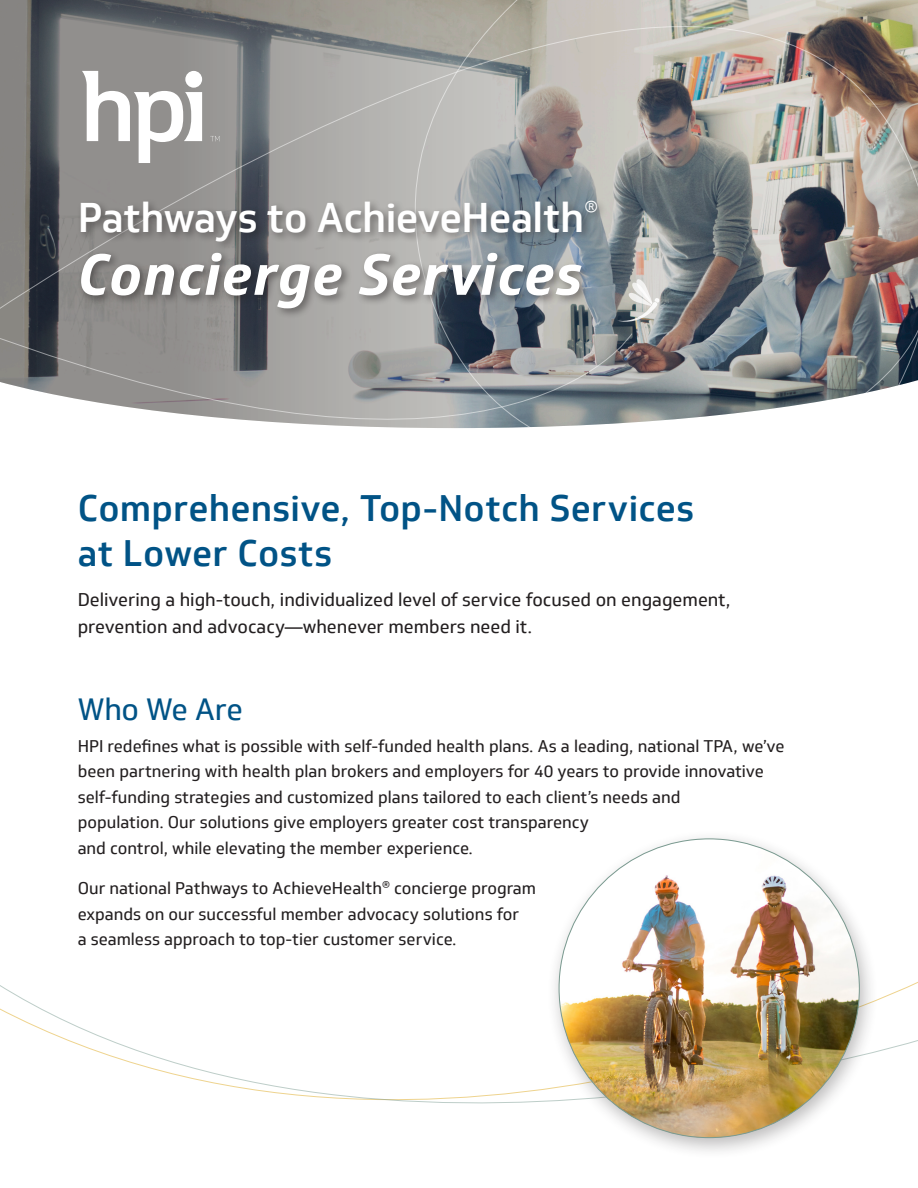
<style>
.page{position:relative;width:918px;height:1188px;background:#fff}
.page>*{position:absolute;margin:0;border:0;box-sizing:border-box;transform-origin:0 0}
.t1{font:italic 700 57px "Soleto";letter-spacing:.015em;color:#fff}
.t2{font:500 40.5px "Soleto";letter-spacing:-.015em;color:#fff}
.t3{font:500 36px/45px "Soleto";letter-spacing:.005em;color:#015386}
.t4{font:30px "Soleto";letter-spacing:-.015em;color:#015386}
.BODY{font:18px/27px "Soleto";color:#231f20}
.BODY-2{font:16.5px/25.5px "Soleto";color:#231f20}
</style>
<div class="page">
<svg style="left:0;top:982px;width:918px;height:122px"></svg>
<div style="left:547px;top:829px;width:332px;height:331px;background:#231f20;opacity:.3"></div>
<img style="left:559px;top:839px;width:300px;height:299px">
<svg style="left:0;top:15px;width:413px;height:292px;background:#888988"></svg>
<img style="left:413px;top:0;width:505px;height:423px">
<svg style="left:0;top:307px;width:633px;height:121px;background:#999a9b"></svg>
<svg style="left:617px;top:279px;width:43px;height:44px"></svg>
<div style="left:77px;top:198px;width:531px;height:122px;background:#231f20;opacity:.5"></div>
<svg style="left:82px;top:71px;width:120px;height:92px"></svg>
<div style="left:185px;top:71px;width:17px;height:17px;background:#fff;border-radius:50%"></div>
<svg style="left:210px;top:136px;width:9px;height:5px"></svg>
<h1 class="t2" style="left:78px;top:192px;width:522px">Pathways to AchieveHealth<sup>®</sup></h1>
<h1 class="t1" style="left:78px;top:239px;width:506px">Concierge Services</h1>
<h2 class="t3" style="left:78px;top:486px;width:618px">Comprehensive, Top-Notch Services at Lower Costs</h2>
<p class="BODY" style="left:78px;top:587px;width:655px">Delivering a high-touch, individualized level of service focused on engagement, prevention and advocacy—whenever members need it.</p>
<h3 class="t4" style="left:78px;top:692px;width:167px">Who We Are</h3>
<p class="BODY-2" style="left:78px;top:734px;width:708px">HPI redefines what is possible with self-funded health plans. As a leading, national TPA, we’ve been partnering with health plan brokers and employers for 40 years to provide innovative self-funding strategies and customized plans tailored to each client’s needs and<br>population. Our solutions give employers greater cost transparency<br>and control, while elevating the member experience.</p>
<p class="BODY-2" style="left:78px;top:876px;width:460px">Our national Pathways to AchieveHealth<sup>®</sup> concierge program expands on our successful member advocacy solutions for<br>a seamless approach to top-tier customer service.</p>
</div>
